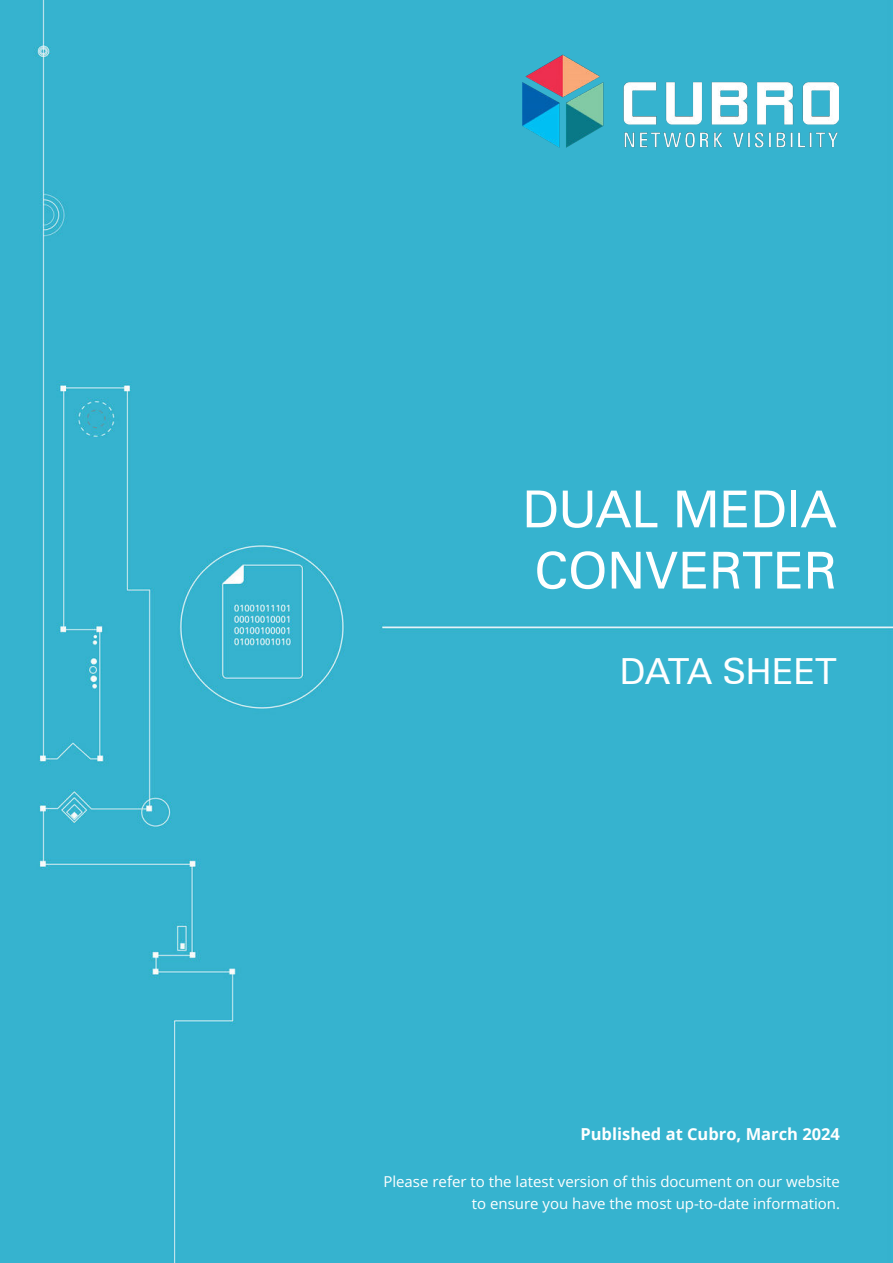
<style>
.page{position:relative;width:893px;height:1263px;background:#fff}
.page>*{position:absolute;margin:0;border:0;box-sizing:border-box;transform-origin:0 0}
.t1{font:51px/61.2px "Zurich BT";color:#fff}
.t2{font:36px "Zurich BT";color:#fff}
.t3{font:700 16.5px "Open Sans";color:#fff}
.t4{font:15px/22.2px "Open Sans";color:#fff;text-align:right}
</style>
<div class="page">
<div style="left:0;top:0;width:893px;height:1262px;background:#36b3cf"></div>
<img style="left:523px;top:46px;width:316px;height:108px">
<h1 class="t1" style="left:522px;top:483px;width:316px">DUAL MEDIA<br>CONVERTER</h1>
<h2 class="t2" style="left:619px;top:658px;width:219px">DATA SHEET</h2>
<p class="t3" style="left:580px;top:1128px;width:261px">Published at Cubro, March 2024</p>
<p class="t4" style="left:383px;top:1172px;width:458px">Please refer to the latest version of this document on our website to ensure you have the most up-to-date information.</p>
</div>
